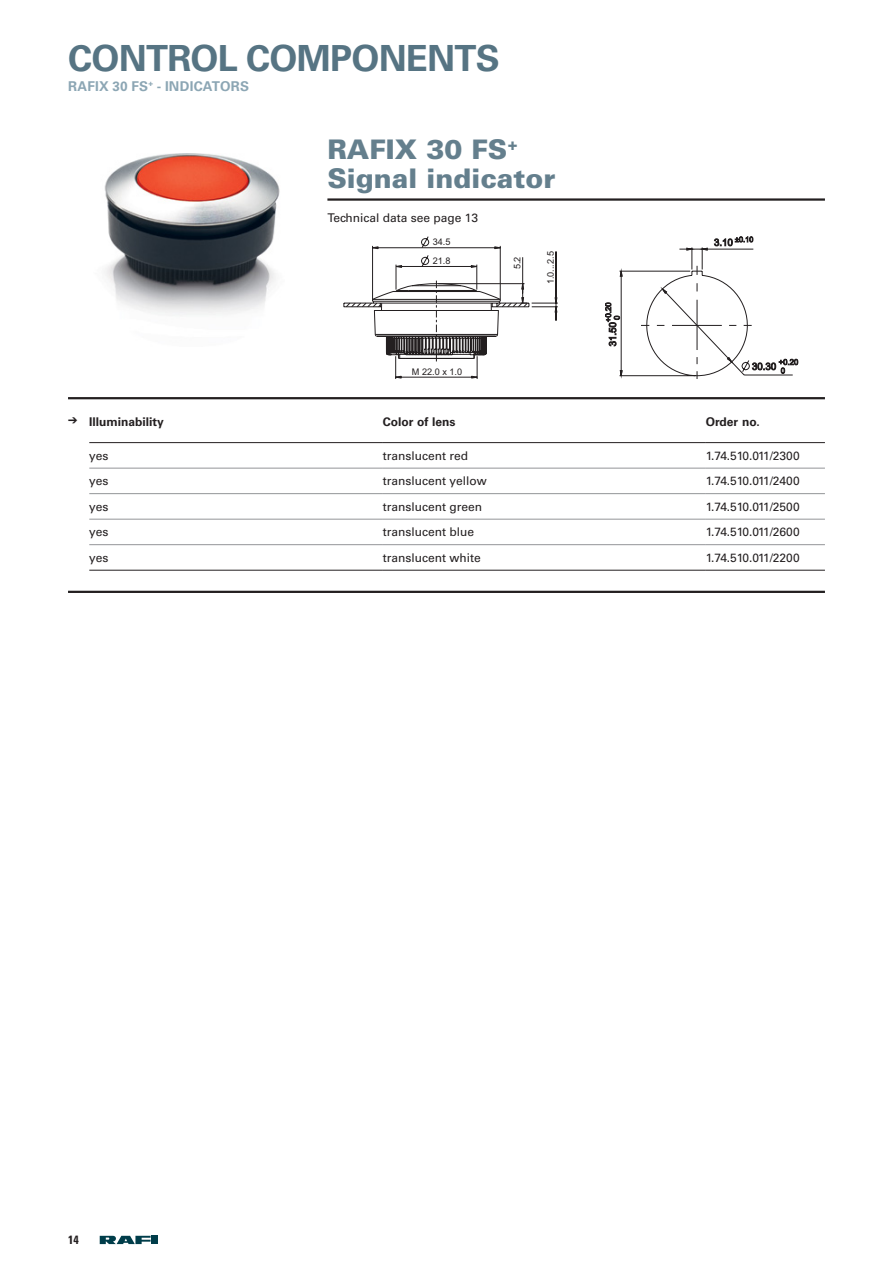
<style>
.page{position:relative;width:893px;height:1263px;background:#fff}
.page>*{position:absolute;margin:0;border:0;box-sizing:border-box;transform-origin:0 0}
.t1{font:700 36px "Univers";letter-spacing:-.02em;color:#567483}
.t2{font:900 27px/28.5px "Univers";color:#647f8d}
.t3{font:700 13.5px "Univers LT Std";letter-spacing:.015em;color:#8ca6b4}
.t4{font:12px "Univers LT Std";color:#231f20}
.t5{font:12px "Univers LT Std";letter-spacing:-.04em;color:#231f20}
.t6{font:700 12px "Univers LT Std";color:#231f20}
.t7{font:700 condensed 12px "Univers LT Std";color:#231f20}
.t8{font:9.15px/19px "Arial";color:#231f20}
</style>
<div class="page">
<svg style="left:100px;top:1236px;width:51px;height:8px"></svg>
<div style="left:152px;top:1236px;width:6px;height:8px;background:#003d4a"></div>
<img style="left:104px;top:154px;width:176px;height:162px">
<hr style="left:327px;top:198px;width:498px;height:3px;background:#231f20">
<svg style="left:344px;top:237px;width:214px;height:142px"></svg>
<svg style="left:605px;top:237px;width:193px;height:142px"></svg>
<hr style="left:68px;top:397px;width:757px;height:2px;background:#231f20">
<hr style="left:89px;top:442px;width:294px;height:1px;background:#231f20">
<hr style="left:89px;top:468px;width:294px;height:1px;background:#939598">
<hr style="left:89px;top:493px;width:294px;height:1px;background:#939598">
<hr style="left:89px;top:519px;width:294px;height:1px;background:#939598">
<hr style="left:89px;top:544px;width:294px;height:1px;background:#939598">
<hr style="left:89px;top:570px;width:294px;height:1px;background:#231f20">
<hr style="left:383px;top:442px;width:323px;height:1px;background:#231f20">
<hr style="left:383px;top:468px;width:323px;height:1px;background:#939598">
<hr style="left:383px;top:493px;width:323px;height:1px;background:#939598">
<hr style="left:383px;top:519px;width:323px;height:1px;background:#939598">
<hr style="left:383px;top:544px;width:323px;height:1px;background:#939598">
<hr style="left:383px;top:570px;width:323px;height:1px;background:#231f20">
<hr style="left:706px;top:442px;width:119px;height:1px;background:#231f20">
<hr style="left:706px;top:468px;width:119px;height:1px;background:#939598">
<hr style="left:706px;top:493px;width:119px;height:1px;background:#939598">
<hr style="left:706px;top:519px;width:119px;height:1px;background:#939598">
<hr style="left:706px;top:544px;width:119px;height:1px;background:#939598">
<hr style="left:706px;top:570px;width:119px;height:1px;background:#231f20">
<hr style="left:68px;top:591px;width:757px;height:2px;background:#231f20">
<h1 class="t1" style="left:68px;top:37px;width:433px">CONTROL COMPONENTS</h1>
<p class="t3" style="left:68px;top:78px;width:182px">RAFIX 30 FS<sup>+</sup> - INDICATORS</p>
<h2 class="t2" style="left:327px;top:135px;width:229px">RAFIX 30 FS<sup>+<br></sup>Signal indicator</h2>
<p class="t4" style="left:327px;top:210px;width:152px">Technical data see page 13</p>
<p class="t8" style="left:433px;top:233px;width:19px">34.5<br>21.8</p>
<p class="t8" style="left:412px;top:363px;width:52px">M 22.0 x 1.0</p>
<p class="t8" style="left:508px;top:269px;width:14px;rotate:-90deg">5.2</p>
<p class="t8" style="left:541px;top:284px;width:35px;rotate:-90deg">1.0...2.5</p>
<p class="t6" style="left:68px;top:414px;width:97px">➔ Illuminability</p>
<p class="t6" style="left:383px;top:414px;width:74px">Color of lens</p>
<p class="t6" style="left:706px;top:414px;width:55px">Order no.</p>
<p class="t4" style="left:89px;top:448px;width:21px">yes</p>
<p class="t4" style="left:383px;top:448px;width:87px">translucent red</p>
<p class="t5" style="left:706px;top:448px;width:95px">1.74.510.011/2300</p>
<p class="t4" style="left:89px;top:474px;width:21px">yes</p>
<p class="t4" style="left:383px;top:474px;width:106px">translucent yellow</p>
<p class="t5" style="left:706px;top:474px;width:95px">1.74.510.011/2400</p>
<p class="t4" style="left:89px;top:499px;width:21px">yes</p>
<p class="t4" style="left:383px;top:499px;width:101px">translucent green</p>
<p class="t5" style="left:706px;top:499px;width:95px">1.74.510.011/2500</p>
<p class="t4" style="left:89px;top:525px;width:21px">yes</p>
<p class="t4" style="left:383px;top:525px;width:93px">translucent blue</p>
<p class="t5" style="left:706px;top:525px;width:95px">1.74.510.011/2600</p>
<p class="t4" style="left:89px;top:550px;width:21px">yes</p>
<p class="t4" style="left:383px;top:550px;width:100px">translucent white</p>
<p class="t5" style="left:706px;top:550px;width:95px">1.74.510.011/2200</p>
<p class="t7" style="left:68px;top:1232px;width:12px">14</p>
</div>
